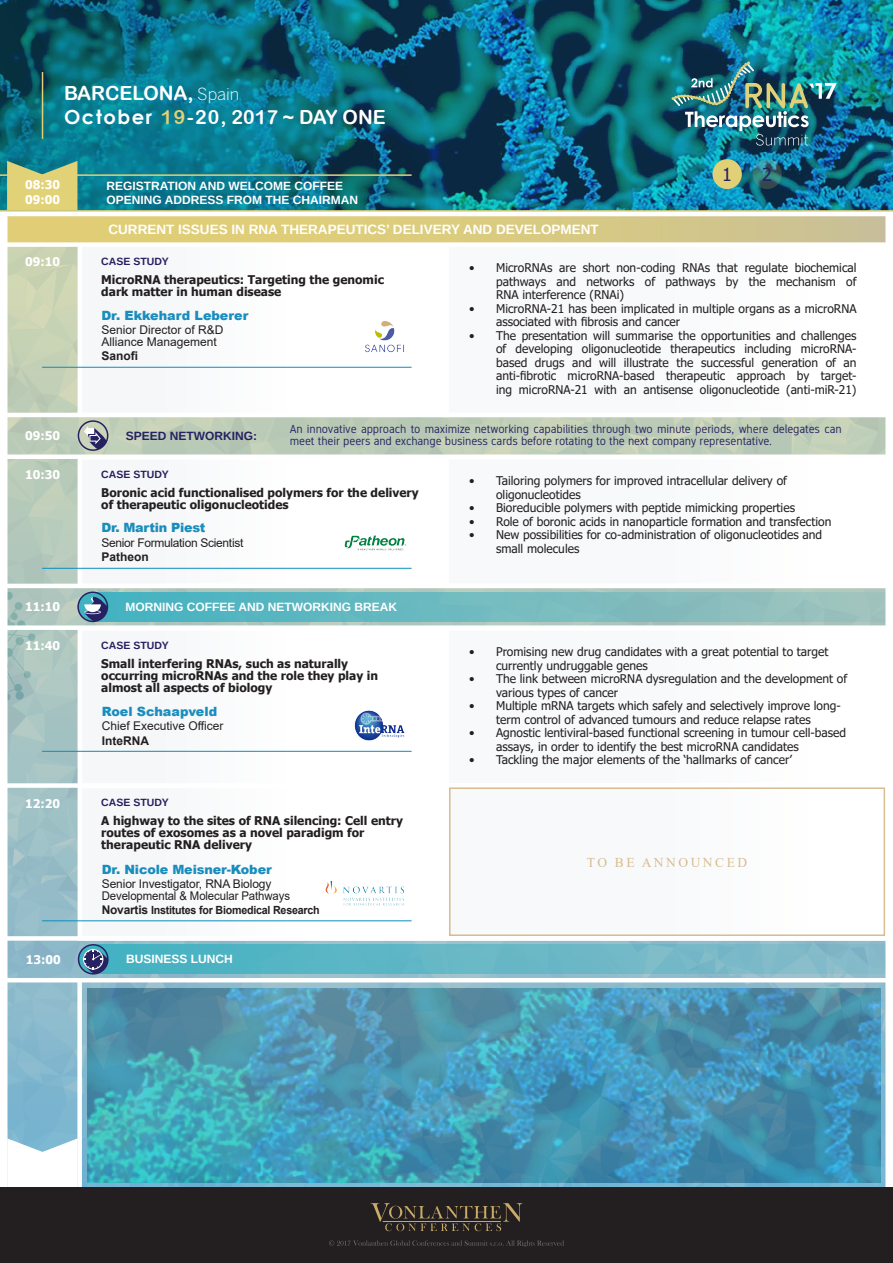
<style>
.page{position:relative;width:893px;height:1263px;background:#fff}
.page>*{position:absolute;margin:0;border:0;box-sizing:border-box;transform-origin:0 0}
.t1{font:19.5px/24px "Arial Rounded MT Bold";color:#fff}
.t2{font:18px "Tahoma";color:#262161}
.t3{font:700 13.5px "Arimo";color:#fff}
.t4{font:13.5px "Times New Roman";letter-spacing:.185em;color:#d7bd90}
.t5{font:900 12.75px "Arial";letter-spacing:-.01em;color:#198dbe}
.t6{font:12px/13.5px "Tahoma";color:#231f20}
.t7{font:700 12px/12px "Tahoma";color:#231f20}
.t8{font:12px/12px "Arial";letter-spacing:-.01em;color:#231f20}
.t9{font:700 12px/14.4px "Arimo";color:#fff}
.t10{font:700 12px/14.4px "Tahoma";color:#fff}
.t11{font:700 12px "Arial";color:#231f20}
.t12{font:700 12px "Arimo";color:#262161}
.t13{font:11.7px/12px "Gidole";letter-spacing:-.01em;color:#262161}
.t14{font:700 11.25px "Arial";letter-spacing:-.02em;color:#231f20;scale:.95 1}
.t15{font:700 10.5px "Arimo";color:#252161}
.s1{font-family:"Benton Sans";font-weight:300;font-size:16.5px}
.s2{font-family:"Century Gothic";font-weight:700}
.s3{color:#e2d076}
.s4{font-size:12px}
</style>
<div class="page">
<img style="left:9px;top:247px;width:875px;height:940px">
<img style="left:87px;top:989px;width:793px;height:194px">
<svg style="left:9px;top:1138px;width:69px;height:50px"></svg>
<div style="left:77px;top:980px;width:5px;height:207px;background:#fff"></div>
<div style="left:447px;top:244px;width:441px;height:171px;background:#f8f9fa"></div>
<div style="left:78px;top:242px;width:371px;height:175px;background:#fdfdfd"></div>
<div style="left:0;top:212px;width:893px;height:31px;background:linear-gradient(to right,#e6d16f,#ccc293)"></div>
<div style="left:2px;top:212px;width:891px;height:35px;border:4px solid #fff"></div>
<hr style="left:42px;top:367px;width:370px;height:1px;background:#0b8dbe">
<img style="left:365px;top:321px;width:39px;height:32px">
<div style="left:0;top:413px;width:893px;height:46px;border:4px solid #fff"></div>
<svg style="left:78px;top:420px;width:30px;height:31px"></svg>
<div style="left:447px;top:457px;width:441px;height:129px;background:#f8f9fb"></div>
<div style="left:78px;top:455px;width:371px;height:133px;background:#fdfdfe"></div>
<hr style="left:42px;top:568px;width:370px;height:1px;background:#0b8dbe">
<img style="left:344px;top:535px;width:62px;height:16px">
<div style="left:96px;top:592px;width:797px;height:29px;background:linear-gradient(to right,#42b2c2,#a1c2bc)"></div>
<svg style="left:77px;top:591px;width:31px;height:31px"></svg>
<div style="left:0;top:584px;width:893px;height:46px;border:4px solid #fff"></div>
<div style="left:447px;top:628px;width:441px;height:157px;background:#f8f9fb"></div>
<div style="left:78px;top:626px;width:371px;height:162px;background:#fdfdfd"></div>
<hr style="left:42px;top:751px;width:370px;height:1px;background:#0b8dbe">
<img style="left:355px;top:711px;width:50px;height:29px">
<div style="left:447px;top:786px;width:441px;height:152px;background:#f8f9fa"></div>
<div style="left:78px;top:784px;width:371px;height:157px;background:#fdfdfd"></div>
<div style="left:449px;top:787px;width:436px;height:149px;border:2px solid #d7bc8f"></div>
<hr style="left:42px;top:920px;width:370px;height:1px;background:#0b8dbe">
<img style="left:325px;top:881px;width:79px;height:25px">
<div style="left:1px;top:783px;width:83px;height:5px;background:#fff"></div>
<div style="left:97px;top:945px;width:796px;height:29px;background:linear-gradient(to right,#44b2c2,#8abbca)"></div>
<div style="left:0;top:936px;width:893px;height:46px;border:4px solid #fff"></div>
<svg style="left:78px;top:944px;width:31px;height:30px"></svg>
<div style="left:0;top:208px;width:893px;height:1009px;border:8px solid #fff"></div>
<div style="left:0;top:1188px;width:893px;height:75px;background:#231f20"></div>
<svg style="left:329px;top:1240px;width:235px;height:7px"></svg>
<svg style="left:370px;top:1203px;width:153px;height:28px"></svg>
<img style="left:0;top:0;width:893px;height:210px">
<hr style="left:0;top:174px;width:412px;height:2px;background:#e1d177">
<svg style="left:7px;top:161px;width:70px;height:49px;background:#c3c479"></svg>
<hr style="left:0;top:210px;width:893px;height:2px;background:#e2d076">
<div style="left:713px;top:159px;width:29px;height:30px;background:#e2d076;border-radius:50%"></div>
<svg style="left:752px;top:159px;width:30px;height:30px"></svg>
<div style="left:637px;top:27px;width:235px;height:156px;background:#231f20;opacity:.3"></div>
<img style="left:671px;top:61px;width:165px;height:85px">
<hr style="left:42px;top:72px;width:1px;height:67px;background:#e2d076">
<h1 class="t1" style="left:64px;top:81px;width:323px">BARCELONA, <span class="s1">Spain<br></span><span class="s2">October</span> <span class="s3">19</span>-20, 2017 ~ DAY ONE</h1>
<p class="t10" style="left:25px;top:178px;width:36px">08:30<br>09:00</p>
<p class="t9" style="left:106px;top:179px;width:253px">REGISTRATION AND WELCOME COFFEE<br>OPENING ADDRESS FROM THE CHAIRMAN</p>
<p class="t3" style="left:108px;top:220px;width:492px">CURRENT ISSUES IN RNA THERAPEUTICS’ DELIVERY AND DEVELOPMENT</p>
<h2 class="t2" style="left:722px;top:162px;width:11px">1</h2>
<h2 class="t2" style="left:762px;top:162px;width:11px">2</h2>
<p class="t10" style="left:25px;top:255px;width:36px">09:10</p>
<p class="t15" style="left:101px;top:254px;width:69px">CASE STUDY</p>
<p class="t7" style="left:101px;top:274px;width:284px">MicroRNA therapeutics: Targeting the genomic dark matter in human disease</p>
<p class="t5" style="left:101px;top:306px;width:149px">Dr. Ekkehard Leberer</p>
<p class="t8" style="left:101px;top:324px;width:124px">Senior Director of R&amp;D<br>Alliance Management</p>
<p class="t11" style="left:101px;top:348px;width:38px">Sanofi</p>
<p class="t6" style="left:496px;top:262px;width:362px;text-align:justify;text-indent:-27px">• MicroRNAs are short non-coding RNAs that regulate biochemical pathways and networks of pathways by the mechanism of RNA interference (RNAi)</p>
<p class="t6" style="left:496px;top:302px;width:362px;text-indent:-27px">• MicroRNA-21 has been implicated in multiple organs as a microRNA associated with fibrosis and cancer</p>
<p class="t6" style="left:496px;top:329px;width:362px;text-align:justify;text-indent:-27px">• The presentation will summarise the opportunities and challenges of developing oligonucleotide therapeutics including microRNA&shy;based drugs and will illustrate the successful generation of an anti-fibrotic microRNA-based therapeutic approach by target&shy;ing microRNA-21 with an antisense oligonucleotide (anti-miR-21)</p>
<p class="t10" style="left:25px;top:429px;width:36px">09:50</p>
<p class="t12" style="left:126px;top:427px;width:133px">SPEED NETWORKING:</p>
<p class="t13" style="left:290px;top:423px;width:553px">An innovative approach to maximize networking capabilities through two minute periods, where delegates can meet their peers and exchange business cards before rotating to the next company representative.</p>
<p class="t10" style="left:25px;top:468px;width:36px">10:30</p>
<p class="t15" style="left:101px;top:467px;width:69px">CASE STUDY</p>
<p class="t7" style="left:101px;top:487px;width:319px">Boronic acid functionalised polymers for the delivery of therapeutic oligonucleotides</p>
<p class="t5" style="left:101px;top:518px;width:106px">Dr. Martin Piest</p>
<p class="t8" style="left:101px;top:536px;width:143px">Senior Formulation Scientist</p>
<p class="t11" style="left:101px;top:548px;width:49px">Patheon</p>
<p class="t10" style="left:25px;top:600px;width:36px">11:10</p>
<p class="t9" style="left:125px;top:599px;width:273px">MORNING COFFEE AND NETWORKING BREAK</p>
<p class="t10" style="left:25px;top:639px;width:36px">11:40</p>
<p class="t15" style="left:101px;top:638px;width:69px">CASE STUDY</p>
<p class="t7" style="left:101px;top:658px;width:278px">Small interfering RNAs, such as naturally occurring microRNAs and the role they play in almost all aspects of biology</p>
<p class="t5" style="left:102px;top:702px;width:117px">Roel Schaapveld</p>
<p class="t8" style="left:102px;top:720px;width:123px">Chief Executive Officer</p>
<p class="t11" style="left:102px;top:732px;width:49px">InteRNA</p>
<p class="t10" style="left:25px;top:797px;width:36px">12:20</p>
<p class="t15" style="left:101px;top:795px;width:69px">CASE STUDY</p>
<p class="t7" style="left:101px;top:815px;width:303px">A highway to the sites of RNA silencing: Cell entry routes of exosomes as a novel paradigm for therapeutic RNA delivery</p>
<p class="t5" style="left:102px;top:860px;width:171px">Dr. Nicole Meisner-Kober</p>
<p class="t8" style="left:102px;top:878px;width:190px">Senior Investigator, RNA Biology<br>Developmental &amp; Molecular Pathways</p>
<p class="t14" style="left:102px;top:902px;width:231px"><span class="s4">Novartis</span> Institutes for Biomedical Research</p>
<p class="t10" style="left:26px;top:952px;width:36px">13:00</p>
<p class="t9" style="left:126px;top:952px;width:108px">BUSINESS LUNCH</p>
<p class="t6" style="left:496px;top:475px;width:292px;text-indent:-27px">• Tailoring polymers for improved intracellular delivery of oligonucleotides</p>
<p class="t6" style="left:469px;top:502px;width:327px">• Bioreducible polymers with peptide mimicking properties</p>
<p class="t6" style="left:469px;top:515px;width:364px">• Role of boronic acids in nanoparticle formation and transfection</p>
<p class="t6" style="left:496px;top:529px;width:328px;text-indent:-27px">• New possibilities for co-administration of oligonucleotides and small molecules</p>
<p class="t6" style="left:496px;top:646px;width:334px;text-indent:-27px">• Promising new drug candidates with a great potential to target currently undruggable genes</p>
<p class="t6" style="left:496px;top:673px;width:353px;text-indent:-27px">• The link between microRNA dysregulation and the development of various types of cancer</p>
<p class="t6" style="left:469px;top:700px;width:373px;text-align:center">• Multiple mRNA targets which safely and selectively improve long&shy;term control of advanced tumours and reduce relapse rates</p>
<p class="t6" style="left:496px;top:727px;width:352px;text-indent:-27px">• Agnostic lentiviral-based functional screening in tumour cell-based assays, in order to identify the best microRNA candidates</p>
<p class="t6" style="left:469px;top:754px;width:324px">• Tackling the major elements of the ‘hallmarks of cancer’</p>
<p class="t4" style="left:587px;top:853px;width:162px">TO BE ANNOUNCED</p>
</div>
